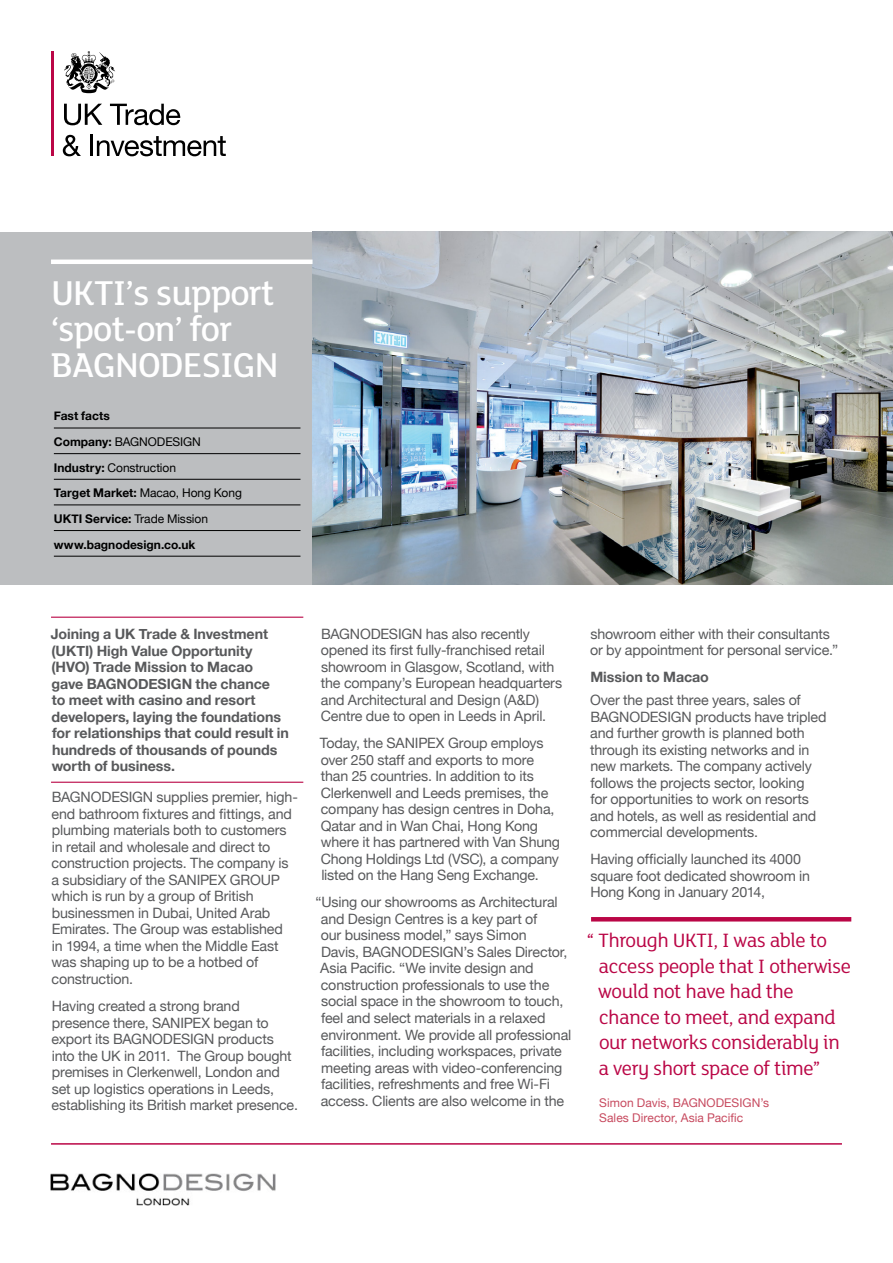
<style>
.page{position:relative;width:893px;height:1263px;background:#fff}
.page>*{position:absolute;margin:0;border:0;box-sizing:border-box;transform-origin:0 0}
._01_Title{font:500 37.5px/36px "FS Lola";letter-spacing:-.02em;color:#fff}
._09_Quote{font:21px/25.5px "FS Lola";letter-spacing:-.02em;color:#ba0646}
._04_BodyCopy{font:14.25px/16.5px "Helvetica Neue";letter-spacing:-.01em;color:#58595b}
.standfirst{font:700 14.25px/16.5px "Helvetica Neue";letter-spacing:-.005em;color:#58595b}
._03_Subhead{font:700 14.25px "Helvetica Neue";letter-spacing:-.005em;color:#58595b}
._06_Pullout{font:12px "Helvetica Neue";letter-spacing:-.005em;color:#000}
._06_Pullout-2{font:700 12px "Helvetica Neue";color:#000}
.quotee{font:12px/15px "Helvetica Neue";letter-spacing:.005em;color:#c74a5f}
.s1{font-weight:700}
.s2{font-weight:400}
</style>
<div class="page">
<hr style="left:51px;top:51px;width:3px;height:105px;background:#ba0646">
<svg style="left:64px;top:104px;width:38px;height:21px"></svg>
<svg style="left:110px;top:104px;width:70px;height:21px"></svg>
<svg style="left:63px;top:135px;width:18px;height:21px"></svg>
<hr style="left:91px;top:135px;width:2px;height:21px;background:#000">
<svg style="left:97px;top:136px;width:129px;height:20px"></svg>
<svg style="left:64px;top:51px;width:51px;height:42px"></svg>
<div style="left:0;top:232px;width:313px;height:353px;background:#bcbec0"></div>
<hr style="left:51px;top:617px;width:252px;height:1px;background:#ba0646">
<hr style="left:51px;top:782px;width:252px;height:1px;background:#ba0646">
<hr style="left:51px;top:1143px;width:791px;height:2px;background:#ba0646">
<img style="left:313px;top:232px;width:580px;height:353px">
<hr style="left:51px;top:260px;width:262px;height:4px;background:#fff">
<hr style="left:54px;top:428px;width:246px;height:1px;background:#000">
<hr style="left:54px;top:453px;width:246px;height:1px;background:#000">
<hr style="left:54px;top:479px;width:246px;height:1px;background:#000">
<hr style="left:54px;top:504px;width:246px;height:1px;background:#000">
<hr style="left:54px;top:530px;width:246px;height:1px;background:#000">
<hr style="left:54px;top:556px;width:246px;height:1px;background:#000">
<img style="left:50px;top:1174px;width:225px;height:31px">
<hr style="left:591px;top:917px;width:260px;height:4px;background:#ba0646">
<p class="_01_Title" style="left:51px;top:273px;width:229px">UKTI’s support ‘spot-on’ for<br>BAGNODESIGN</p>
<p class="_06_Pullout-2" style="left:54px;top:409px;width:58px">Fast facts</p>
<p class="_06_Pullout" style="left:54px;top:435px;width:149px"><span class="s1">Company:</span> BAGNODESIGN</p>
<p class="_06_Pullout" style="left:54px;top:460px;width:124px"><span class="s1">Industry:</span> Construction</p>
<p class="_06_Pullout" style="left:54px;top:486px;width:190px"><span class="s1">Target Market:</span> Macao, Hong Kong</p>
<p class="_06_Pullout-2" style="left:54px;top:511px;width:156px">UKTI Service: <span class="s2">Trade Mission</span></p>
<p class="_06_Pullout-2" style="left:54px;top:537px;width:143px">www.bagnodesign.co.uk</p>
<p class="standfirst" style="left:51px;top:625px;width:240px">Joining a UK Trade &amp; Investment (UKTI) High Value Opportunity (HVO) Trade Mission to Macao<br>gave BAGNODESIGN the chance<br>to meet with casino and resort developers, laying the foundations for relationships that could result in hundreds of thousands of pounds worth of business.</p>
<p class="_04_BodyCopy" style="left:51px;top:789px;width:248px">BAGNODESIGN supplies premier, high&shy;end bathroom fixtures and fittings, and plumbing materials both to customers in retail and wholesale and direct to construction projects. The company is a subsidiary of the SANIPEX GROUP which is run by a group of British businessmen in Dubai, United Arab Emirates. The Group was established<br>in 1994, a time when the Middle East was shaping up to be a hotbed of construction.</p>
<p class="_04_BodyCopy" style="left:51px;top:997px;width:248px">Having created a strong brand presence there, SANIPEX began to export its BAGNODESIGN products into the UK in 2011. The Group bought premises in Clerkenwell, London and set up logistics operations in Leeds, establishing its British market presence.</p>
<p class="_04_BodyCopy" style="left:321px;top:625px;width:243px">BAGNODESIGN has also recently opened its first fully-franchised retail showroom in Glasgow, Scotland, with the company’s European headquarters and Architectural and Design (A&amp;D)<br>Centre due to open in Leeds in April.</p>
<p class="_04_BodyCopy" style="left:320px;top:735px;width:242px">Today, the SANIPEX Group employs over 250 staff and exports to more than 25 countries. In addition to its Clerkenwell and Leeds premises, the company has design centres in Doha, Qatar and in Wan Chai, Hong Kong where it has partnered with Van Shung Chong Holdings Ltd (VSC), a company listed on the Hang Seng Exchange.</p>
<p class="_04_BodyCopy" style="left:320px;top:894px;width:253px;text-indent:-5px">“Using our showrooms as Architectural and Design Centres is a key part of<br>our business model,” says Simon<br>Davis, BAGNODESIGN’s Sales Director, Asia Pacific. “We invite design and construction professionals to use the social space in the showroom to touch, feel and select materials in a relaxed environment. We provide all professional facilities, including workspaces, private meeting areas with video-conferencing facilities, refreshments and free Wi-Fi access. Clients are also welcome in the</p>
<p class="_04_BodyCopy" style="left:590px;top:625px;width:250px">showroom either with their consultants or by appointment for personal service.”</p>
<p class="_03_Subhead" style="left:590px;top:668px;width:120px">Mission to Macao</p>
<p class="_04_BodyCopy" style="left:590px;top:692px;width:238px">Over the past three years, sales of BAGNODESIGN products have tripled and further growth is planned both through its existing networks and in new markets. The company actively follows the projects sector, looking<br>for opportunities to work on resorts and hotels, as well as residential and commercial developments.</p>
<p class="_04_BodyCopy" style="left:590px;top:851px;width:221px">Having officially launched its 4000 square foot dedicated showroom in<br>Hong Kong in January 2014,</p>
<p class="_09_Quote" style="left:598px;top:926px;width:254px;text-indent:-12px">“ Through UKTI, I was able to access people that I otherwise would not have had the chance to meet, and expand our networks considerably in a very short space of time”</p>
<p class="quotee" style="left:599px;top:1095px;width:171px">Simon Davis, BAGNODESIGN’s<br>Sales Director, Asia Pacific</p>
</div>
